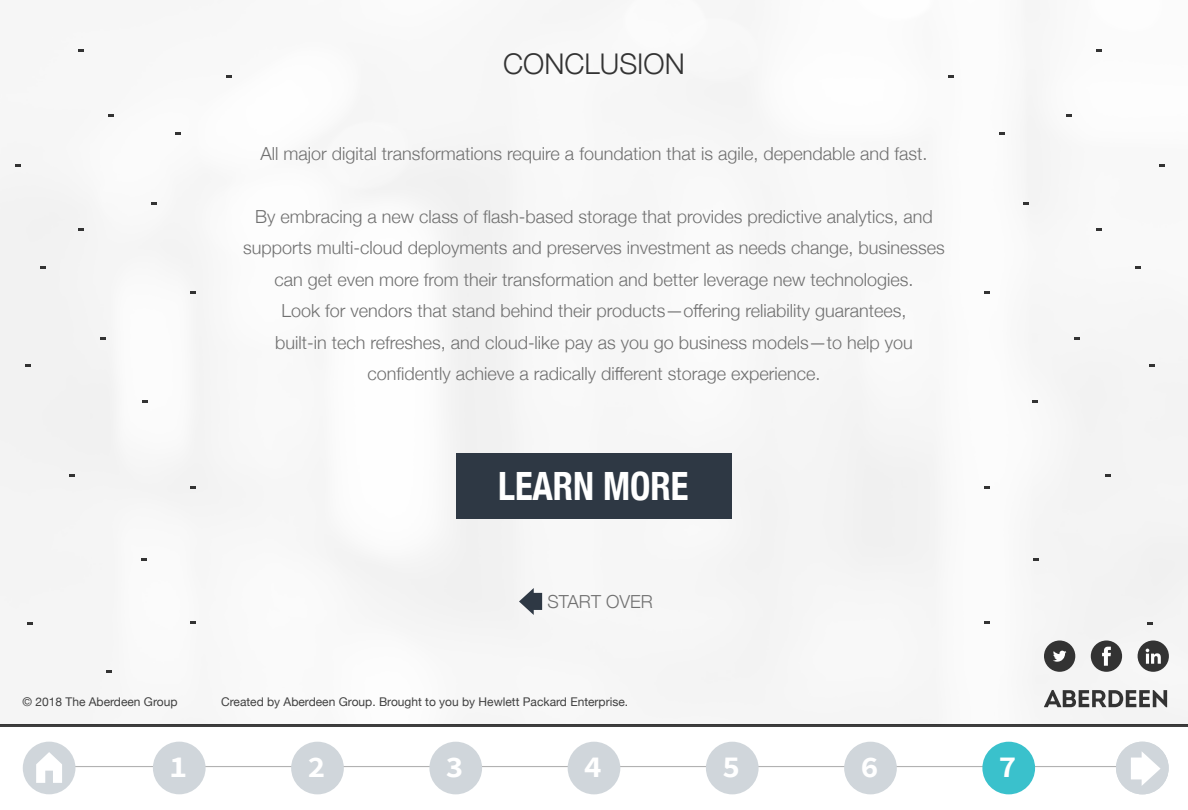
<style>
.page{position:relative;width:1188px;height:810px;background:#fff}
.page>*{position:absolute;margin:0;border:0;box-sizing:border-box;transform-origin:0 0}
.t1{font:700 condensed 39px "Helvetica Neue";color:#fff;scale:.94 1}
.t2{font:700 30.3px "Source Code Pro";color:#fff}
.t3{font:300 28.5px "Helvetica Neue";color:#333}
.t4{font:300 18px/31.5px "Helvetica Neue";color:#707070;text-align:center}
.t5{font:12px "Helvetica Neue";color:#404040}
</style>
<div class="page">
<img style="left:0;top:49px;width:1188px;height:678px">
<hr style="left:49px;top:766px;width:1100px;height:1px;background:#b2b2b2">
<div style="left:982px;top:742px;width:53px;height:52px;background:#3ac1cc;border-radius:50%"></div>
<div style="left:1116px;top:742px;width:53px;height:52px;background:#d0d6db;border-radius:50%"></div>
<svg style="left:1131px;top:752px;width:30px;height:34px"></svg>
<div style="left:456px;top:453px;width:276px;height:66px;background:#2e3844"></div>
<div style="left:1044px;top:641px;width:31px;height:31px;background:#333;border-radius:50%"></div>
<svg style="left:1053px;top:651px;width:13px;height:11px"></svg>
<div style="left:1091px;top:641px;width:31px;height:31px;background:#333;border-radius:50%"></div>
<svg style="left:1102px;top:647px;width:9px;height:19px"></svg>
<div style="left:1138px;top:641px;width:31px;height:31px;background:#333;border-radius:50%"></div>
<svg style="left:1146px;top:649px;width:15px;height:15px"></svg>
<svg style="left:519px;top:588px;width:23px;height:27px"></svg>
<svg style="left:100px;top:338px;width:6px;height:2px"></svg>
<svg style="left:226px;top:75px;width:6px;height:3px"></svg>
<svg style="left:26px;top:364px;width:6px;height:4px"></svg>
<svg style="left:176px;top:132px;width:6px;height:3px"></svg>
<svg style="left:142px;top:400px;width:6px;height:4px"></svg>
<svg style="left:69px;top:474px;width:6px;height:3px"></svg>
<svg style="left:78px;top:50px;width:6px;height:2px"></svg>
<svg style="left:40px;top:266px;width:6px;height:3px"></svg>
<svg style="left:15px;top:164px;width:6px;height:3px"></svg>
<svg style="left:108px;top:114px;width:6px;height:3px"></svg>
<svg style="left:78px;top:228px;width:6px;height:3px"></svg>
<svg style="left:190px;top:291px;width:6px;height:3px"></svg>
<svg style="left:190px;top:486px;width:6px;height:3px"></svg>
<svg style="left:190px;top:621px;width:6px;height:3px"></svg>
<svg style="left:106px;top:670px;width:6px;height:3px"></svg>
<svg style="left:27px;top:622px;width:6px;height:4px"></svg>
<svg style="left:141px;top:558px;width:6px;height:3px"></svg>
<svg style="left:152px;top:202px;width:6px;height:4px"></svg>
<svg style="left:1074px;top:338px;width:6px;height:2px"></svg>
<svg style="left:948px;top:75px;width:6px;height:3px"></svg>
<svg style="left:1149px;top:364px;width:6px;height:4px"></svg>
<svg style="left:999px;top:132px;width:6px;height:3px"></svg>
<svg style="left:1032px;top:400px;width:6px;height:4px"></svg>
<svg style="left:1105px;top:474px;width:6px;height:3px"></svg>
<svg style="left:1096px;top:50px;width:6px;height:2px"></svg>
<svg style="left:1135px;top:266px;width:6px;height:3px"></svg>
<svg style="left:1160px;top:164px;width:6px;height:3px"></svg>
<svg style="left:1066px;top:114px;width:6px;height:3px"></svg>
<svg style="left:1096px;top:228px;width:6px;height:3px"></svg>
<svg style="left:984px;top:291px;width:6px;height:3px"></svg>
<svg style="left:984px;top:486px;width:6px;height:3px"></svg>
<svg style="left:984px;top:621px;width:6px;height:3px"></svg>
<svg style="left:1148px;top:622px;width:6px;height:4px"></svg>
<svg style="left:1034px;top:558px;width:6px;height:3px"></svg>
<svg style="left:1023px;top:202px;width:6px;height:4px"></svg>
<div style="left:153px;top:742px;width:53px;height:52px;background:#d0d6db;border-radius:50%"></div>
<div style="left:291px;top:742px;width:53px;height:52px;background:#d0d6db;border-radius:50%"></div>
<div style="left:568px;top:742px;width:52px;height:52px;background:#d0d6db;border-radius:50%"></div>
<div style="left:706px;top:742px;width:53px;height:52px;background:#d0d6db;border-radius:50%"></div>
<div style="left:844px;top:742px;width:53px;height:52px;background:#d0d6db;border-radius:50%"></div>
<div style="left:429px;top:742px;width:53px;height:52px;background:#d0d6db;border-radius:50%"></div>
<div style="left:23px;top:742px;width:52px;height:52px;background:#d0d6db;border-radius:50%"></div>
<svg style="left:36px;top:752px;width:26px;height:31px"></svg>
<svg style="left:1044px;top:690px;width:123px;height:17px"></svg>
<h3 class="t3" style="left:503px;top:41px;width:183px">CONCLUSION</h3>
<p class="t4" style="left:261px;top:136px;width:668px">All major digital transformations require a foundation that is agile, dependable and fast.</p>
<p class="t4" style="left:243px;top:199px;width:703px">By embracing a new class of flash-based storage that provides predictive analytics, and supports multi-cloud deployments and preserves investment as needs change, businesses can get even more from their transformation and better leverage new technologies.<br>Look for vendors that stand behind their products—offering reliability guarantees,<br>built-in tech refreshes, and cloud-like pay as you go business models—to help you confidently achieve a radically different storage experience.</p>
<h1 class="t1" style="left:498px;top:454px;width:204px">LEARN MORE</h1>
<p class="t4" style="left:548px;top:584px;width:107px">START OVER</p>
<p class="t5" style="left:22px;top:693px;width:156px">© 2018 The Aberdeen Group</p>
<p class="t5" style="left:221px;top:693px;width:408px">Created by Aberdeen Group. Brought to you by Hewlett Packard Enterprise.</p>
<h2 class="t2" style="left:169px;top:748px;width:20px">1</h2>
<h2 class="t2" style="left:307px;top:748px;width:20px">2</h2>
<h2 class="t2" style="left:446px;top:748px;width:20px">3</h2>
<h2 class="t2" style="left:584px;top:748px;width:20px">4</h2>
<h2 class="t2" style="left:722px;top:748px;width:20px">5</h2>
<h2 class="t2" style="left:860px;top:748px;width:20px">6</h2>
<h2 class="t2" style="left:999px;top:748px;width:20px">7</h2>
</div>
